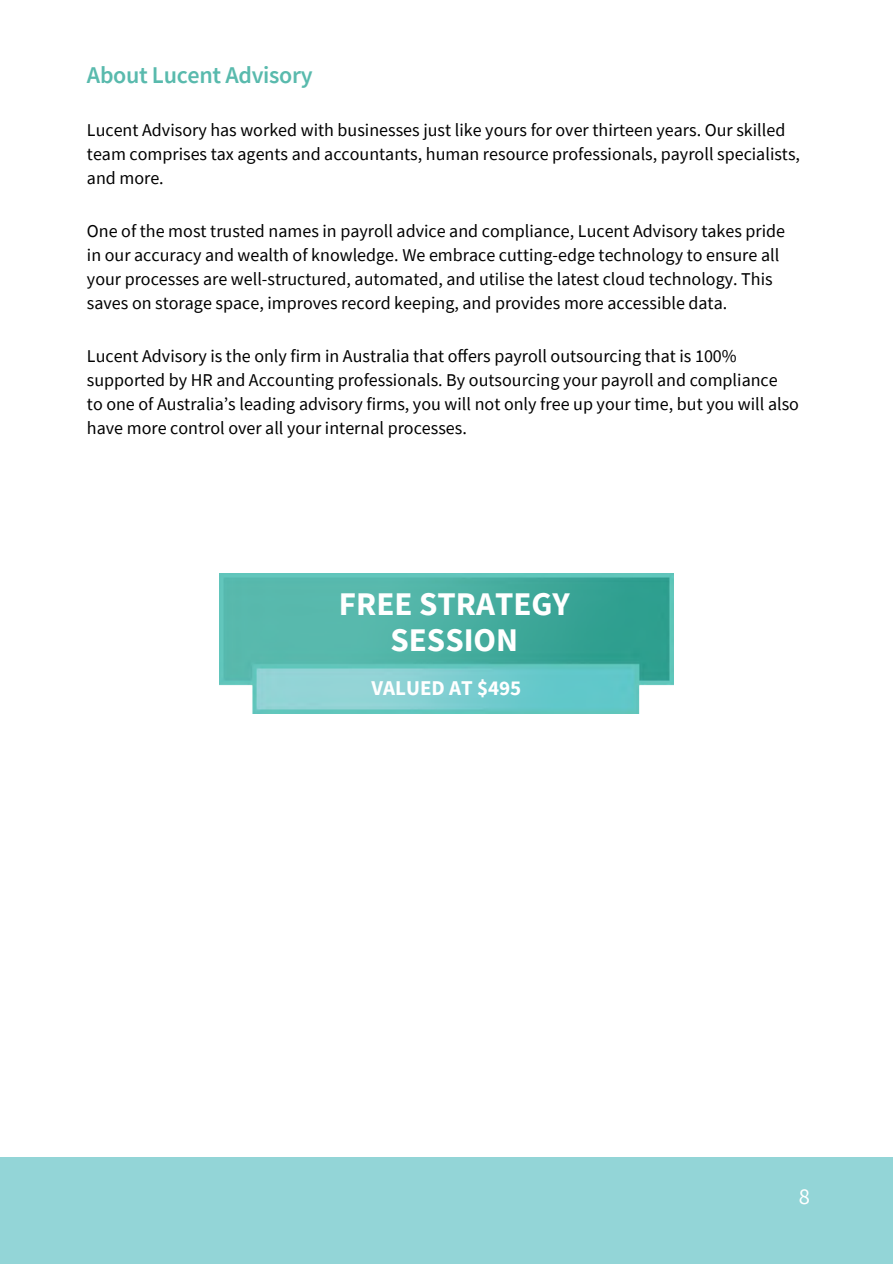
<style>
.page{position:relative;width:893px;height:1264px;background:#fff}
.page>*{position:absolute;margin:0;border:0;box-sizing:border-box;transform-origin:0 0}
.t1{font:700 33px/36px "Source Sans Pro";color:#fff;text-align:center}
.t2{font:600 24px "Source Sans Pro";letter-spacing:-.015em;color:#59baad}
.t3{font:22.5px "Source Sans Pro";color:#fff}
.t4{font:700 21px "Source Sans Pro";color:#fff}
.t5{font:18px/24px "Source Sans Pro";color:#000}
</style>
<div class="page">
<div style="left:1px;top:1157px;width:891px;height:106px;background:#93d5d7"></div>
<img style="left:220px;top:573px;width:453px;height:140px">
<h2 class="t2" style="left:87px;top:60px;width:227px">About Lucent Advisory</h2>
<p class="t5" style="left:87px;top:118px;width:714px">Lucent Advisory has worked with businesses just like yours for over thirteen years. Our skilled team comprises tax agents and accountants, human resource professionals, payroll specialists, and more.</p>
<p class="t5" style="left:87px;top:219px;width:699px">One of the most trusted names in payroll advice and compliance, Lucent Advisory takes pride in our accuracy and wealth of knowledge. We embrace cutting-edge technology to ensure all your processes are well-structured, automated, and utilise the latest cloud technology. This saves on storage space, improves record keeping, and provides more accessible data.</p>
<p class="t5" style="left:87px;top:344px;width:713px">Lucent Advisory is the only firm in Australia that offers payroll outsourcing that is 100% supported by HR and Accounting professionals. By outsourcing your payroll and compliance<br>to one of Australia’s leading advisory firms, you will not only free up your time, but you will also have more control over all your internal processes.</p>
<h1 class="t1" style="left:339px;top:585px;width:232px">FREE STRATEGY<br>SESSION</h1>
<p class="t4" style="left:371px;top:674px;width:151px">VALUED AT $495</p>
<p class="t3" style="left:798px;top:1181px;width:13px">8</p>
</div>
